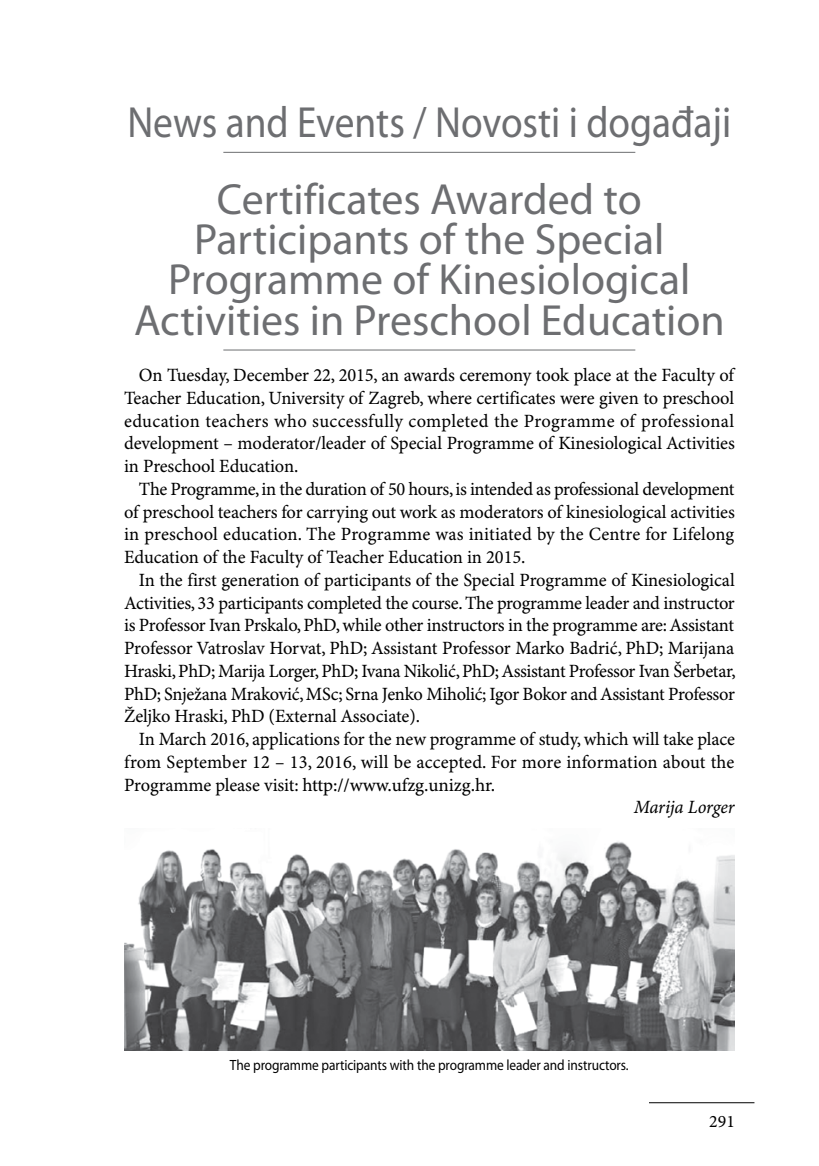
<style>
.page{position:relative;width:819px;height:1166px;background:#fff}
.page>*{position:absolute;margin:0;border:0;box-sizing:border-box;transform-origin:0 0}
.t1{font:43.75px/40.2px "Myriad Pro";color:#6d6e71;text-align:center}
.t2{font:43.75px "Myriad Pro";color:#6d6e71;scale:.9 1}
.t3{font:18.72px/22.8px "Minion Pro Capt";letter-spacing:-.01em;color:#000;text-align:justify}
.t4{font:18.72px "Minion Pro It Capt";letter-spacing:-.01em;color:#000}
.t5{font:17.5px "Minion Pro Capt";color:#000}
.t6{font:14.88px "Myriad Pro";letter-spacing:-.005em;color:#000;scale:.9 1}
</style>
<div class="page">
<hr style="left:649px;top:1102px;width:105px;height:1px;background:#000">
<hr style="left:223px;top:350px;width:412px;height:1px;background:#6d6e71">
<hr style="left:223px;top:152px;width:412px;height:1px;background:#6d6e71">
<img style="left:124px;top:841px;width:610px;height:209px">
<h1 class="t2" style="left:127px;top:95px;width:672px">News and Events / Novosti i događaji</h1>
<h1 class="t1" style="left:134px;top:178px;width:592px">Certificates Awarded to<br>Participants of the Special<br>Programme of Kinesiological<br>Activities in Preschool Education</h1>
<p class="t3" style="left:124px;top:364px;width:612px;text-indent:15px">On Tuesday, December 22, 2015, an awards ceremony took place at the Faculty of Teacher Education, University of Zagreb, where certificates were given to preschool education teachers who successfully completed the Programme of professional development – moderator/leader of Special Programme of Kinesiological Activities in Preschool Education.</p>
<p class="t3" style="left:124px;top:478px;width:612px;text-indent:15px">The Programme, in the duration of 50 hours, is intended as professional development of preschool teachers for carrying out work as moderators of kinesiological activities in preschool education. The Programme was initiated by the Centre for Lifelong Education of the Faculty of Teacher Education in 2015.</p>
<p class="t3" style="left:124px;top:569px;width:613px;text-indent:15px">In the first generation of participants of the Special Programme of Kinesiological Activities, 33 participants completed the course. The programme leader and instructor is Professor Ivan Prskalo, PhD, while other instructors in the programme are: Assistant Professor Vatroslav Horvat, PhD; Assistant Professor Marko Badrić, PhD; Marijana Hraski, PhD; Marija Lorger, PhD; Ivana Nikolić, PhD; Assistant Professor Ivan Šerbetar, PhD; Snježana Mraković, MSc; Srna Jenko Miholić; Igor Bokor and Assistant Professor Željko Hraski, PhD (External Associate).</p>
<p class="t3" style="left:124px;top:729px;width:612px;text-indent:15px">In March 2016, applications for the new programme of study, which will take place from September 12 – 13, 2016, will be accepted. For more information about the Programme please visit: http://www.ufzg.unizg.hr.</p>
<p class="t4" style="left:633px;top:796px;width:102px">Marija Lorger</p>
<p class="t6" style="left:230px;top:1056px;width:444px">The programme participants with the programme leader and instructors.</p>
<p class="t5" style="left:709px;top:1110px;width:27px">291</p>
</div>
